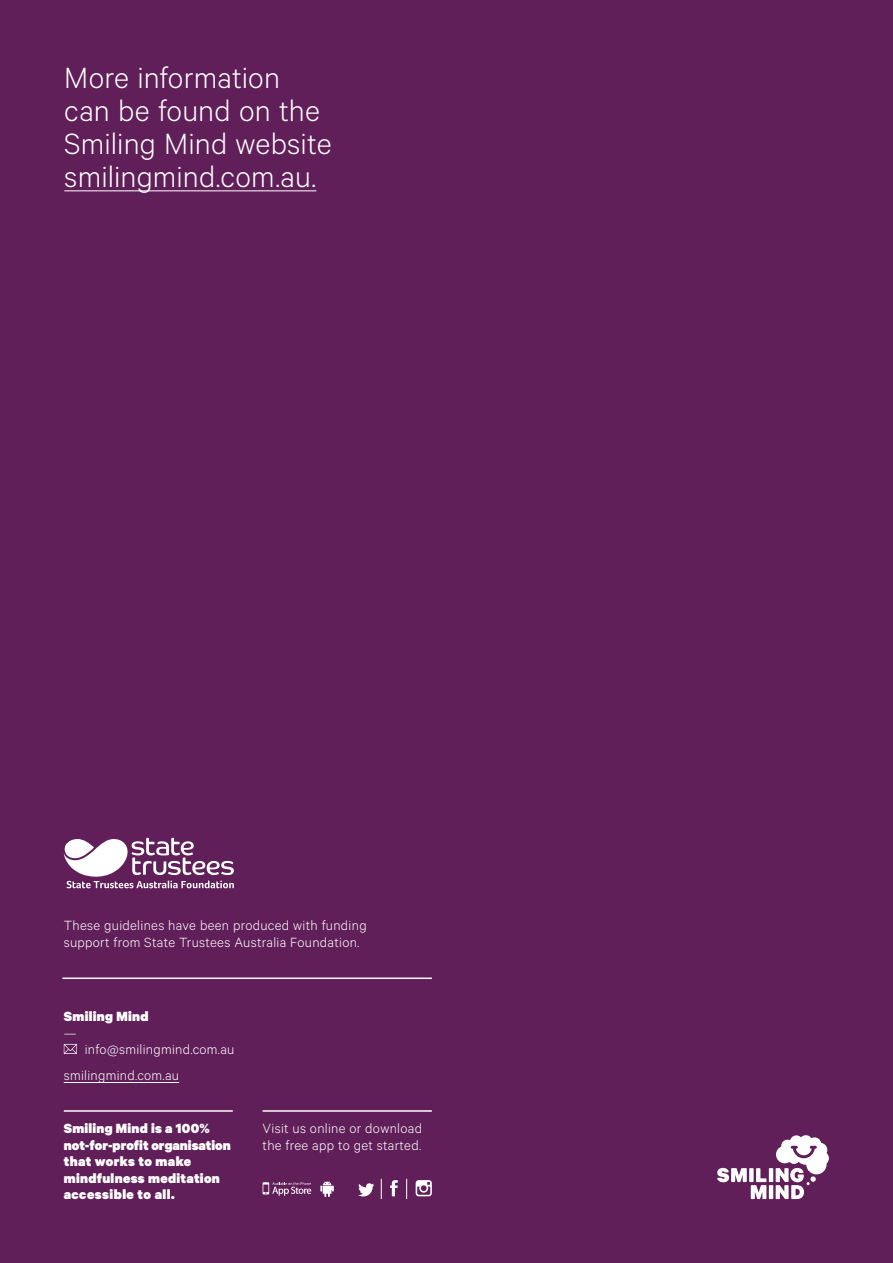
<style>
.page{position:relative;width:893px;height:1263px;background:#611f59}
.page>*{position:absolute;margin:0;border:0;box-sizing:border-box;transform-origin:0 0}
.t1{font:300 33px/33px "Calibre";letter-spacing:.005em;color:#fff}
.t2{font:300 15px/16.5px "Calibre";letter-spacing:.02em;color:#fff}
.t3{font:900 15px/16.5px "Calibre";letter-spacing:.02em;color:#fff}
</style>
<div class="page">
<svg style="left:717px;top:1135px;width:112px;height:64px"></svg>
<hr style="left:64px;top:1110px;width:169px;height:2px;background:#fff">
<svg style="left:358px;top:1183px;width:16px;height:13px"></svg>
<svg style="left:390px;top:1180px;width:8px;height:16px"></svg>
<svg style="left:381px;top:1179px;width:1px;height:20px"></svg>
<svg style="left:406px;top:1179px;width:1px;height:20px"></svg>
<svg style="left:416px;top:1180px;width:16px;height:16px"></svg>
<hr style="left:263px;top:1110px;width:169px;height:2px;background:#fff">
<hr style="left:62px;top:977px;width:370px;height:2px;background:#fff">
<svg style="left:320px;top:1181px;width:14px;height:16px"></svg>
<svg style="left:263px;top:1182px;width:48px;height:14px"></svg>
<hr style="left:64px;top:190px;width:252px;height:1px;background:#fff">
<hr style="left:64px;top:1082px;width:115px;height:1px;background:#fff">
<svg style="left:64px;top:1044px;width:13px;height:10px"></svg>
<svg style="left:64px;top:838px;width:170px;height:50px"></svg>
<h1 class="t1" style="left:64px;top:60px;width:269px">More information can be found on the<br>Smiling Mind website smilingmind.com.au.</h1>
<p class="t2" style="left:64px;top:917px;width:304px">These guidelines have been produced with funding support from State Trustees Australia Foundation.</p>
<p class="t3" style="left:64px;top:1007px;width:86px">Smiling Mind</p>
<p class="t2" style="left:64px;top:1024px;width:14px">—</p>
<p class="t2" style="left:64px;top:1036px;width:172px;line-height:25.5px;text-indent:21px">info@smilingmind.com.au smilingmind.com.au</p>
<p class="t3" style="left:64px;top:1119px;width:169px">Smiling Mind is a 100% not-for-profit organisation that works to make mindfulness meditation accessible to all.</p>
<p class="t2" style="left:263px;top:1119px;width:161px">Visit us online or download the free app to get started.</p>
</div>
